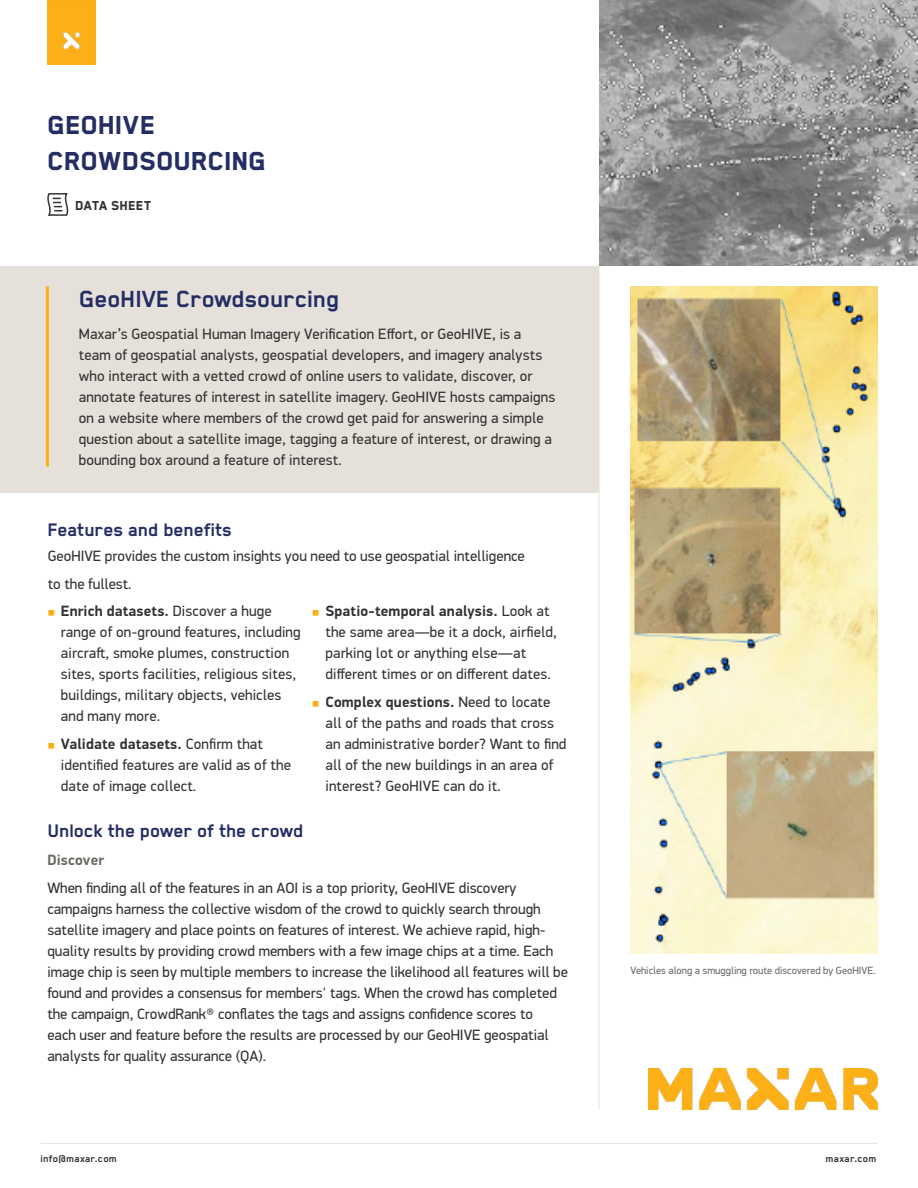
<style>
.page{position:relative;width:918px;height:1188px;background:#fff}
.page>*{position:absolute;margin:0;border:0;box-sizing:border-box;transform-origin:0 0}
.Title_Page_Header{font:800 30px/36px "Blender";color:#242d64}
.t1{font:700 27px "Blender";color:#242d64}
.Subhead{font:700 21px "Blender";color:#242d64}
.Intro_Paragraph{font:15px/21px "PFDIN Display Pro";letter-spacing:.01em;color:#313231}
.Icon_Copy{font:800 15px "Blender";letter-spacing:.01em;color:#313231}
.Intro_Paragraph-2{font:700 15px "PFDIN Display Pro";letter-spacing:.01em;color:#6c6965}
.t2{font:700 11.25px "Blender";letter-spacing:.025em;color:#313231}
.Intro_Paragraph-3{font:10.5px "PFDIN Display Pro";color:#6c6965}
.s1{font-weight:300;font-size:9px;color:#faaf18}
.s2{font-weight:700}
</style>
<div class="page">
<svg style="left:47px;top:193px;width:22px;height:23px"></svg>
<div style="left:0;top:266px;width:599px;height:226px;background:#e5e1da"></div>
<img style="left:599px;top:0;width:319px;height:266px">
<img style="left:648px;top:1068px;width:230px;height:41px">
<hr style="left:40px;top:1143px;width:838px;height:1px;background:#e6e2d9">
<hr style="left:599px;top:266px;width:1px;height:843px;background:#e6e2d9">
<hr style="left:46px;top:286px;width:3px;height:181px;background:#fcaf17">
<div style="left:47px;top:3px;width:48px;height:62px;background:#fcaf17"></div>
<img style="left:630px;top:286px;width:248px;height:667px">
<hr style="left:47px;top:0;width:48px;height:3px;background:#faaf18">
<p class="Title_Page_Header" style="left:47px;top:107px;width:220px">GEOHIVE<br>CROWDSOURCING</p>
<p class="Icon_Copy" style="left:75px;top:197px;width:78px">DATA SHEET</p>
<p class="t1" style="left:79px;top:284px;width:262px">GeoHIVE Crowdsourcing</p>
<p class="Intro_Paragraph" style="left:79px;top:323px;width:478px">Maxar’s Geospatial Human Imagery Verification Effort, or GeoHIVE, is a team of geospatial analysts, geospatial developers, and imagery analysts who interact with a vetted crowd of online users to validate, discover, or annotate features of interest in satellite imagery. GeoHIVE hosts campaigns on a website where members of the crowd get paid for answering a simple question about a satellite image, tagging a feature of interest, or drawing a bounding box around a feature of interest.</p>
<p class="Subhead" style="left:47px;top:518px;width:186px">Features and benefits</p>
<p class="Intro_Paragraph" style="left:48px;top:546px;width:478px">GeoHIVE provides the custom insights you need to use geospatial intelligence</p>
<p class="Intro_Paragraph" style="left:48px;top:574px;width:85px">to the fullest.</p>
<p class="Intro_Paragraph" style="left:61px;top:600px;width:241px;text-indent:-14px"><span class="s1">■</span> <span class="s2">Enrich datasets.</span> Discover a huge range of on-ground features, including aircraft, smoke plumes, construction sites, sports facilities, religious sites, buildings, military objects, vehicles and many more.</p>
<p class="Intro_Paragraph" style="left:61px;top:733px;width:232px;text-indent:-14px"><span class="s1">■</span> <span class="s2">Validate datasets.</span> Confirm that identified features are valid as of the date of image collect.</p>
<p class="Intro_Paragraph" style="left:325px;top:600px;width:233px;text-indent:-14px"><span class="s1">■</span> <span class="s2">Spatio-temporal analysis.</span> Look at the same area—be it a dock, airfield, parking lot or anything else—at different times or on different dates.</p>
<p class="Intro_Paragraph" style="left:325px;top:691px;width:243px;text-indent:-14px"><span class="s1">■</span> <span class="s2">Complex questions.</span> Need to locate all of the paths and roads that cross an administrative border? Want to find all of the new buildings in an area of interest? GeoHIVE can do it.</p>
<p class="Subhead" style="left:47px;top:819px;width:257px">Unlock the power of the crowd</p>
<p class="Intro_Paragraph-2" style="left:47px;top:851px;width:58px">Discover</p>
<p class="Intro_Paragraph" style="left:47px;top:877px;width:522px">When finding all of the features in an AOI is a top priority, GeoHIVE discovery campaigns harness the collective wisdom of the crowd to quickly search through satellite imagery and place points on features of interest. We achieve rapid, high&shy;quality results by providing crowd members with a few image chips at a time. Each image chip is seen by multiple members to increase the likelihood all features will be found and provides a consensus for members' tags. When the crowd has completed the campaign, CrowdRank® conflates the tags and assigns confidence scores to<br>each user and feature before the results are processed by our GeoHIVE geospatial analysts for quality assurance (QA).</p>
<p class="Intro_Paragraph-3" style="left:630px;top:964px;width:247px">Vehicles along a smuggling route discovered by GeoHIVE.</p>
<p class="t2" style="left:40px;top:1152px;width:78px">info@maxar.com</p>
<p class="t2" style="left:826px;top:1152px;width:52px">maxar.com</p>
</div>
